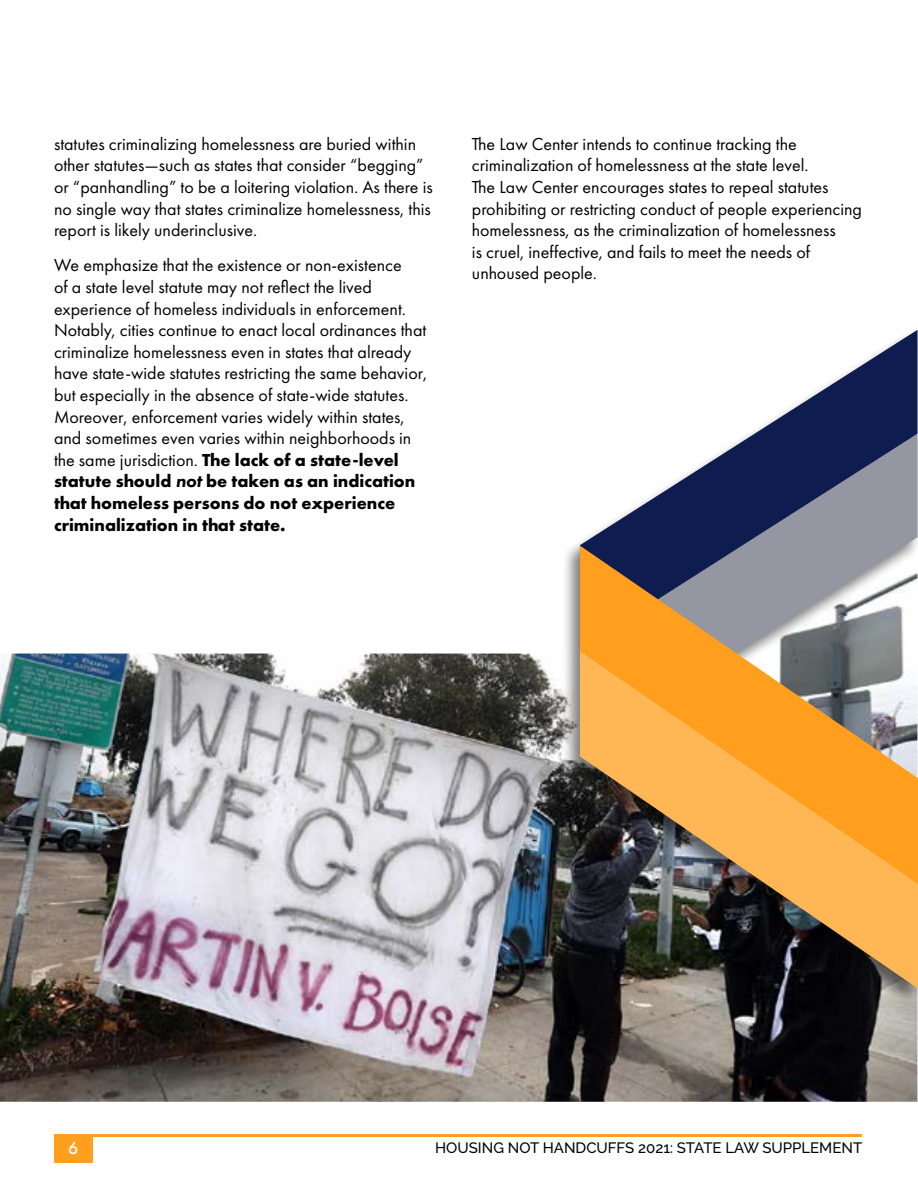
<style>
.page{position:relative;width:918px;height:1188px;background:#fff}
.page>*{position:absolute;margin:0;border:0;box-sizing:border-box;transform-origin:0 0}
.t1{font:18px/21.6px "Futura PT";color:#000}
.t2{font:500 18px "Futura PT";color:#fff}
.t3{font:500 15px "Raleway";color:#000}
.s1{font-weight:700}
.s2{font-weight:800;font-style:italic}
</style>
<div class="page">
<hr style="left:54px;top:1134px;width:808px;height:3px;background:#ff9f1d">
<div style="left:54px;top:1137px;width:39px;height:26px;background:#ff9f1d"></div>
<img style="left:0;top:653px;width:917px;height:449px">
<div style="left:562px;top:330px;width:356px;height:678px;background:#000;opacity:.5"></div>
<svg style="left:580px;top:330px;width:338px;height:216px"></svg>
<img style="left:580px;top:884px;width:338px;height:105px">
<svg style="left:580px;top:546px;width:338px;height:338px;background:#c4965a"></svg>
<p class="t1" style="left:54px;top:133px;width:380px">statutes criminalizing homelessness are buried within other statutes—such as states that consider “begging” or “panhandling” to be a loitering violation. As there is no single way that states criminalize homelessness, this report is likely underinclusive.</p>
<p class="t1" style="left:54px;top:254px;width:375px">We emphasize that the existence or non-existence<br>of a state level statute may not reflect the lived experience of homeless individuals in enforcement.<br>Notably, cities continue to enact local ordinances that criminalize homelessness even in states that already have state-wide statutes restricting the same behavior, but especially in the absence of state-wide statutes.<br>Moreover, enforcement varies widely within states, and sometimes even varies within neighborhoods in the same jurisdiction. <span class="s1">The lack of a state-level statute should</span> <span class="s2">not</span> <span class="s1">be taken as an indication that homeless persons do not experience criminalization in that state.</span></p>
<p class="t1" style="left:472px;top:133px;width:392px">The Law Center intends to continue tracking the criminalization of homelessness at the state level.<br>The Law Center encourages states to repeal statutes prohibiting or restricting conduct of people experiencing homelessness, as the criminalization of homelessness<br>is cruel, ineffective, and fails to meet the needs of unhoused people.</p>
<p class="t2" style="left:68px;top:1137px;width:12px">6</p>
<p class="t3" style="left:435px;top:1139px;width:429px">HOUSING NOT HANDCUFFS 2021: STATE LAW SUPPLEMENT</p>
</div>
